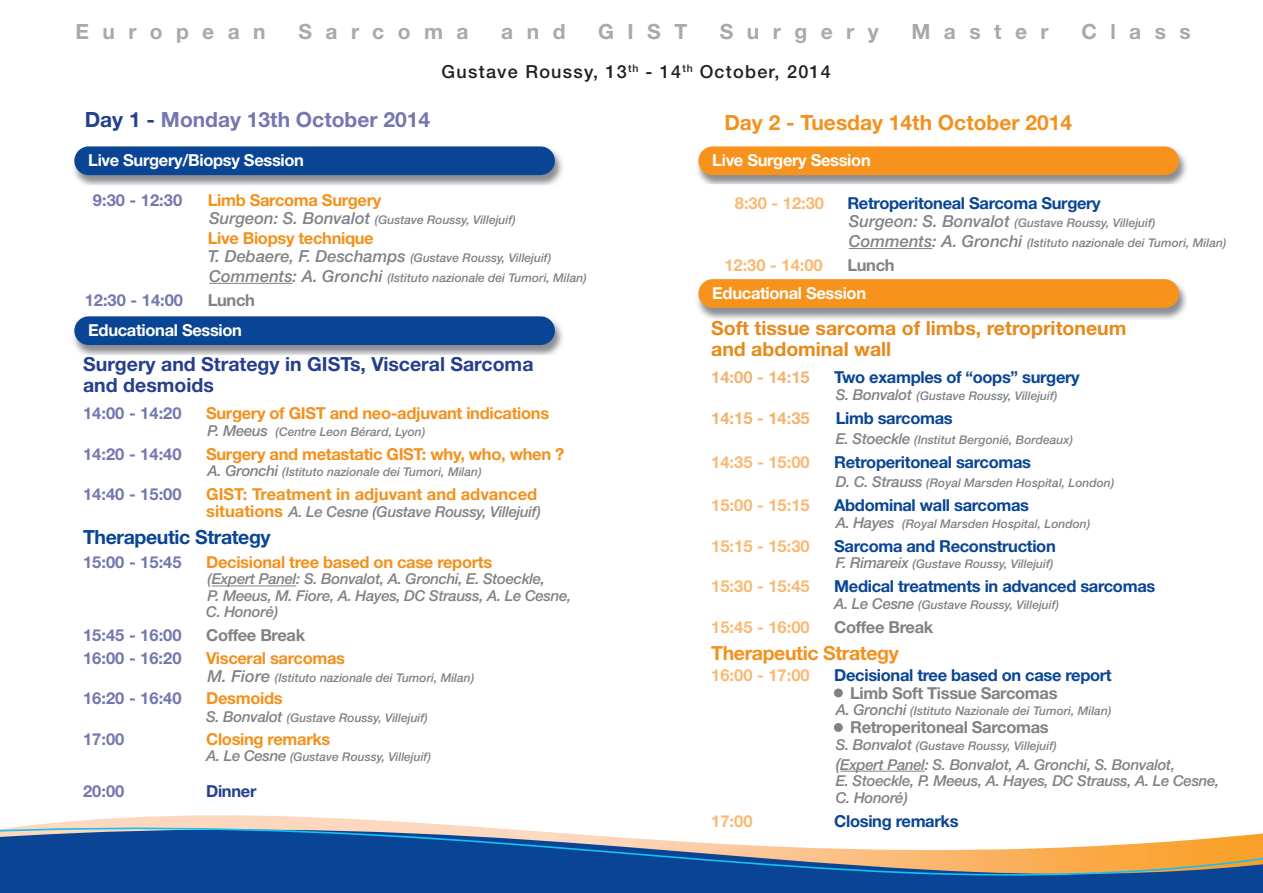
<style>
.page{position:relative;width:1263px;height:893px;background:#fff}
.page>*{position:absolute;margin:0;border:0;box-sizing:border-box;transform-origin:0 0}
.t1{font:700 21px "Helvetica Neue";letter-spacing:.64em;color:#a8a9ad}
.t2{font:700 21px "Helvetica Neue";color:#f3911d}
.t3{font:700 21px "Helvetica Neue";color:#7477b0}
.t4{font:700 19.5px/21px "Helvetica Neue";color:#e68a1b}
.t5{font:700 19.5px/21px "Helvetica Neue";color:#253f8e}
.t6{font:700 19.5px "Helvetica Neue";letter-spacing:-.02em;color:#094594}
.t7{font:700 19.5px "Helvetica Neue";letter-spacing:-.02em;color:#f3911d}
.t8{font:500 18px "Helvetica Neue";letter-spacing:.07em;color:#231f20}
.t9{font:700 16.5px "Helvetica Neue";letter-spacing:-.02em;color:#094594}
.t10{font:700 16.5px "Helvetica Neue";letter-spacing:-.02em;color:#f3911d}
.t11{font:700 16.5px "Helvetica Neue";color:#7477b0}
.t12{font:700 16.5px "Helvetica Neue";color:#f9b973}
.t13{font:700 16.5px "Helvetica Neue";letter-spacing:-.02em;color:#808285}
.t14{font:700 16.5px "Helvetica Neue";letter-spacing:-.02em;color:#fff}
.t15{font:700 16.5px "Helvetica Neue";color:#f3911d}
.t16{font:700 16.5px "Helvetica Neue";color:#f2b371}
.t17{font:700 16.5px "Helvetica Neue";letter-spacing:-.02em;color:#253f8e}
.t18{font:italic 500 15px/16.5px "Helvetica Neue";letter-spacing:-.02em;color:#808285}
.t19{font:italic 500 12px/19.5px "Helvetica Neue";color:#808285}
.s1{color:#253f8e}
.s2{font-size:16.5px}
.s3{font-size:15px}
.s4{font-weight:700;font-style:normal;font-size:16.5px;color:#f3911d}
</style>
<div class="page">
<div style="left:0;top:883px;width:1263px;height:10px;background:#094594"></div>
<svg style="left:0;top:815px;width:1263px;height:68px"></svg>
<hr style="left:209px;top:283px;width:84px;height:1px;background:#808285">
<hr style="left:849px;top:248px;width:83px;height:1px;background:#808285">
<hr style="left:212px;top:586px;width:84px;height:1px;background:#808285">
<img style="left:73px;top:146px;width:490px;height:38px">
<div style="left:74px;top:146px;width:481px;height:29px;background:#094594;border-radius:14px"></div>
<div style="left:67px;top:141px;width:527px;height:46px;border:2px solid #fff"></div>
<img style="left:697px;top:146px;width:490px;height:37px">
<div style="left:698px;top:146px;width:481px;height:29px;background:#f7931d;border-radius:14px"></div>
<div style="left:691px;top:143px;width:501px;height:43px;border:2px solid #fff"></div>
<img style="left:73px;top:316px;width:490px;height:38px">
<div style="left:74px;top:316px;width:481px;height:29px;background:#094594;border-radius:14px"></div>
<div style="left:67px;top:311px;width:527px;height:46px;border:2px solid #fff"></div>
<img style="left:697px;top:279px;width:488px;height:40px">
<div style="left:698px;top:279px;width:481px;height:29px;background:#f7931d;border-radius:14px"></div>
<hr style="left:840px;top:771px;width:85px;height:1px;background:#808285">
<div style="left:834px;top:688px;width:9px;height:9px;border:3px solid #808285;border-radius:50%"></div>
<div style="left:834px;top:723px;width:9px;height:9px;border:3px solid #808285;border-radius:50%"></div>
<h1 class="t1" style="left:76px;top:19px;width:192px">European</h1>
<h1 class="t1" style="left:298px;top:19px;width:172px">Sarcoma</h1>
<h1 class="t1" style="left:501px;top:19px;width:66px">and</h1>
<h1 class="t1" style="left:598px;top:19px;width:90px">GIST</h1>
<h1 class="t1" style="left:720px;top:19px;width:160px">Surgery</h1>
<h1 class="t1" style="left:911px;top:19px;width:139px">Master</h1>
<h1 class="t1" style="left:1081px;top:19px;width:111px">Class</h1>
<h1 class="t3" style="left:85px;top:107px;width:347px"><span class="s1">Day 1 -</span> Monday 13th October 2014</h1>
<h3 class="t8" style="left:442px;top:61px;width:391px">Gustave Roussy, 13<sup>th</sup> - 14<sup>th</sup> October, 2014</h3>
<h1 class="t2" style="left:724px;top:110px;width:349px">Day 2 - Tuesday 14th October 2014</h1>
<h3 class="t14" style="left:88px;top:150px;width:217px">Live Surgery/Biopsy Session</h3>
<h3 class="t14" style="left:712px;top:150px;width:160px">Live Surgery Session</h3>
<h3 class="t11" style="left:93px;top:190px;width:91px">9:30 - 12:30</h3>
<h3 class="t10" style="left:208px;top:190px;width:175px">Limb Sarcoma Surgery</h3>
<p class="t19" style="left:209px;top:210px;width:308px"><span class="s2">Surgeon: S. Bonvalot</span> (Gustave Roussy, Villejuif)</p>
<h3 class="t10" style="left:208px;top:228px;width:168px">Live Biopsy technique</h3>
<p class="t19" style="left:208px;top:248px;width:381px"><span class="s2">T. Debaere, F. Deschamps</span> (Gustave Roussy, Villejuif)<br><span class="s2">Comments: A. Gronchi</span> (Istituto nazionale dei Tumori, Milan)</p>
<h3 class="t11" style="left:85px;top:290px;width:100px">12:30 - 14:00</h3>
<h3 class="t13" style="left:208px;top:290px;width:49px">Lunch</h3>
<h3 class="t14" style="left:88px;top:320px;width:155px">Educational Session</h3>
<h2 class="t5" style="left:83px;top:354px;width:452px">Surgery and Strategy in GISTs, Visceral Sarcoma and desmoids</h2>
<h3 class="t11" style="left:83px;top:403px;width:100px">14:00 - 14:20</h3>
<h3 class="t10" style="left:206px;top:403px;width:345px">Surgery of GIST and neo-adjuvant indications</h3>
<p class="t19" style="left:208px;top:422px;width:219px"><span class="s3">P. Meeus</span> (Centre Leon Bérard, Lyon)</p>
<h3 class="t11" style="left:83px;top:444px;width:100px">14:20 - 14:40</h3>
<h3 class="t10" style="left:206px;top:444px;width:360px">Surgery and metastatic GIST: why, who, when ?</h3>
<p class="t19" style="left:208px;top:462px;width:275px"><span class="s3">A. Gronchi</span> (Istituto nazionale dei Tumori, Milan)</p>
<h3 class="t11" style="left:83px;top:484px;width:100px">14:40 - 15:00</h3>
<h3 class="t15" style="left:206px;top:484px;width:333px">GIST: Treatment in adjuvant and advanced</h3>
<p class="t18" style="left:206px;top:503px;width:336px"><span class="s4">situations</span> A. Le Cesne (Gustave Roussy, Villejuif)</p>
<h2 class="t6" style="left:83px;top:525px;width:189px">Therapeutic Strategy</h2>
<h3 class="t11" style="left:83px;top:552px;width:100px">15:00 - 15:45</h3>
<h3 class="t10" style="left:206px;top:552px;width:288px">Decisional tree based on case reports</h3>
<p class="t18" style="left:206px;top:571px;width:367px">(Expert Panel: S. Bonvalot, A. Gronchi, E. Stoeckle,<br>P. Meeus, M. Fiore, A. Hayes, DC Strauss, A. Le Cesne,<br>C. Honoré)</p>
<h3 class="t11" style="left:83px;top:625px;width:100px">15:45 - 16:00</h3>
<h3 class="t13" style="left:206px;top:625px;width:101px">Coffee Break</h3>
<h3 class="t11" style="left:83px;top:648px;width:100px">16:00 - 16:20</h3>
<h3 class="t10" style="left:206px;top:648px;width:140px">Visceral sarcomas</h3>
<p class="t19" style="left:208px;top:668px;width:268px"><span class="s2">M. Fiore</span> (Istituto nazionale dei Tumori, Milan)</p>
<h3 class="t11" style="left:83px;top:688px;width:100px">16:20 - 16:40</h3>
<h3 class="t10" style="left:206px;top:688px;width:78px">Desmoids</h3>
<p class="t19" style="left:206px;top:708px;width:223px"><span class="s3">S. Bonvalot</span> (Gustave Roussy, Villejuif)</p>
<h3 class="t11" style="left:83px;top:729px;width:43px">17:00</h3>
<h3 class="t10" style="left:206px;top:729px;width:126px">Closing remarks</h3>
<p class="t19" style="left:206px;top:747px;width:226px"><span class="s3">A. Le Cesne</span> (Gustave Roussy, Villejuif)</p>
<h3 class="t11" style="left:83px;top:781px;width:43px">20:00</h3>
<h3 class="t17" style="left:206px;top:781px;width:52px">Dinner</h3>
<h3 class="t12" style="left:735px;top:193px;width:91px">8:30 - 12:30</h3>
<h3 class="t9" style="left:847px;top:193px;width:255px">Retroperitoneal Sarcoma Surgery</h3>
<p class="t19" style="left:849px;top:213px;width:379px"><span class="s2">Surgeon: S. Bonvalot</span> (Gustave Roussy, Villejuif)<br><span class="s2">Comments: A. Gronchi</span> (Istituto nazionale dei Tumori, Milan)</p>
<h3 class="t12" style="left:724px;top:255px;width:100px">12:30 - 14:00</h3>
<h3 class="t13" style="left:847px;top:255px;width:49px">Lunch</h3>
<h3 class="t14" style="left:712px;top:283px;width:155px">Educational Session</h3>
<h2 class="t4" style="left:711px;top:317px;width:417px">Soft tissue sarcoma of limbs, retropritoneum and abdominal wall</h2>
<h3 class="t16" style="left:711px;top:367px;width:100px">14:00 - 14:15</h3>
<h3 class="t9" style="left:834px;top:367px;width:247px">Two examples of “oops” surgery</h3>
<p class="t19" style="left:836px;top:386px;width:223px"><span class="s3">S. Bonvalot</span> (Gustave Roussy, Villejuif)</p>
<h3 class="t16" style="left:711px;top:408px;width:100px">14:15 - 14:35</h3>
<h3 class="t9" style="left:836px;top:408px;width:118px">Limb sarcomas</h3>
<p class="t19" style="left:836px;top:429px;width:239px"><span class="s3">E. Stoeckle</span> (Institut Bergonié, Bordeaux)</p>
<h3 class="t12" style="left:711px;top:451px;width:100px">14:35 - 15:00</h3>
<h3 class="t9" style="left:834px;top:451px;width:198px">Retroperitoneal sarcomas</h3>
<p class="t19" style="left:836px;top:473px;width:280px"><span class="s3">D. C. Strauss</span> (Royal Marsden Hospital, London)</p>
<h3 class="t12" style="left:711px;top:495px;width:100px">15:00 - 15:15</h3>
<h3 class="t9" style="left:834px;top:495px;width:196px">Abdominal wall sarcomas</h3>
<p class="t19" style="left:836px;top:514px;width:256px"><span class="s3">A. Hayes</span> (Royal Marsden Hospital, London)</p>
<h3 class="t12" style="left:711px;top:536px;width:100px">15:15 - 15:30</h3>
<h3 class="t9" style="left:834px;top:536px;width:223px">Sarcoma and Reconstruction</h3>
<p class="t19" style="left:836px;top:554px;width:219px"><span class="s3">F. Rimareix</span> (Gustave Roussy, Villejuif)</p>
<h3 class="t12" style="left:711px;top:576px;width:100px">15:30 - 15:45</h3>
<h3 class="t9" style="left:834px;top:576px;width:323px">Medical treatments in advanced sarcomas</h3>
<p class="t19" style="left:834px;top:595px;width:226px"><span class="s3">A. Le Cesne</span> (Gustave Roussy, Villejuif)</p>
<h3 class="t12" style="left:711px;top:617px;width:100px">15:45 - 16:00</h3>
<h3 class="t13" style="left:834px;top:617px;width:101px">Coffee Break</h3>
<h2 class="t7" style="left:711px;top:641px;width:189px">Therapeutic Strategy</h2>
<h3 class="t12" style="left:711px;top:665px;width:100px">16:00 - 17:00</h3>
<h3 class="t9" style="left:834px;top:665px;width:279px">Decisional tree based on case report</h3>
<h3 class="t13" style="left:834px;top:683px;width:225px">• Limb Soft Tissue Sarcomas</h3>
<p class="t19" style="left:836px;top:701px;width:277px"><span class="s3">A. Gronchi</span> (Istituto Nazionale dei Tumori, Milan)</p>
<h3 class="t13" style="left:834px;top:717px;width:216px">• Retroperitoneal Sarcomas</h3>
<p class="t19" style="left:836px;top:736px;width:222px"><span class="s3">S. Bonvalot</span> (Gustave Roussy, Villejuif)</p>
<p class="t18" style="left:836px;top:756px;width:385px"><span class="s2">(</span>Expert Panel: S. Bonvalot, A. Gronchi, S. Bonvalot,<br>E. Stoeckle, P. Meeus, A. Hayes, DC Strauss, A. Le Cesne,<br>C. Honoré)</p>
<h3 class="t12" style="left:711px;top:811px;width:43px">17:00</h3>
<h3 class="t9" style="left:834px;top:811px;width:126px">Closing remarks</h3>
</div>
